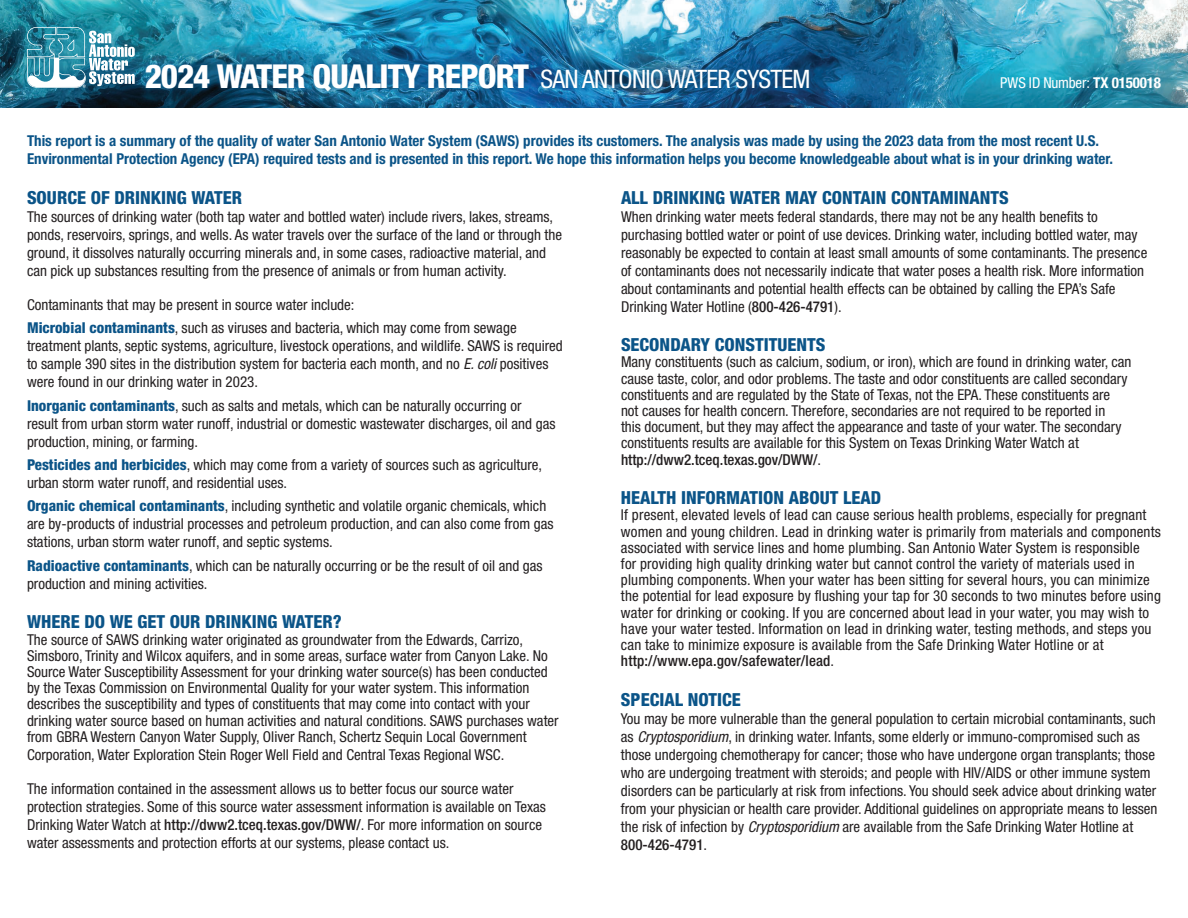
<style>
.page{position:relative;width:1188px;height:918px;background:#fff}
.page>*{position:absolute;margin:0;border:0;box-sizing:border-box;transform-origin:0 0}
.t1{font:800 condensed 33px "Helvetica Neue LT Std";letter-spacing:-.03em;color:#fff}
.t2{font:800 condensed 18px "Helvetica Neue LT Std";color:#0b5488}
.t3{font:condensed 15px/18px "Helvetica Neue LT Std";color:#231f20}
.t4{font:700 condensed 15px/18px "Helvetica Neue LT Std";color:#0b5488}
.t5{font:condensed 15px "Helvetica Neue LT Std";letter-spacing:-.01em;color:#fff}
.s1{font-weight:400;font-size:25.5px}
.s2{font-weight:700}
.s3{font-weight:800;color:#0b5488}
.s4{font-style:italic}
.s5{font-weight:500}
</style>
<div class="page">
<img style="left:0;top:0;width:1188px;height:108px">
<div style="left:8px;top:8px;width:145px;height:98px;background:#0b5488;opacity:.5"></div>
<svg style="left:27px;top:27px;width:108px;height:61px"></svg>
<div style="left:140px;top:58px;width:675px;height:38px;background:#0b5488;opacity:.75"></div>
<h1 class="t1" style="left:145px;top:56px;width:667px">2024 WATER QUALITY REPORT <span class="s1">SAN ANTONIO WATER SYSTEM</span></h1>
<p class="t5" style="left:1000px;top:74px;width:162px">PWS ID Number: <span class="s2">TX 0150018</span></p>
<p class="t4" style="left:27px;top:131px;width:1088px">This report is a summary of the quality of water San Antonio Water System (SAWS) provides its customers. The analysis was made by using the 2023 data from the most recent U.S.<br>Environmental Protection Agency (EPA) required tests and is presented in this report. We hope this information helps you become knowledgeable about what is in your drinking water.</p>
<p class="t2" style="left:27px;top:186px;width:217px">SOURCE OF DRINKING WATER</p>
<p class="t3" style="left:27px;top:207px;width:537px">The sources of drinking water (both tap water and bottled water) include rivers, lakes, streams, ponds, reservoirs, springs, and wells. As water travels over the surface of the land or through the ground, it dissolves naturally occurring minerals and, in some cases, radioactive material, and can pick up substances resulting from the presence of animals or from human activity.</p>
<p class="t3" style="left:27px;top:293px;width:491px;line-height:23.4px">Contaminants that may be present in source water include:<br><span class="s3">Microbial contaminants</span>, such as viruses and bacteria, which may come from sewage</p>
<p class="t3" style="left:27px;top:337px;width:537px">treatment plants, septic systems, agriculture, livestock operations, and wildlife. SAWS is required to sample 390 sites in the distribution system for bacteria each month, and no <span class="s4">E. coli</span> positives were found in our drinking water in 2023.</p>
<p class="t3" style="left:27px;top:396px;width:530px"><span class="s3">Inorganic contaminants</span>, such as salts and metals, which can be naturally occurring or result from urban storm water runoff, industrial or domestic wastewater discharges, oil and gas production, mining, or farming.</p>
<p class="t3" style="left:27px;top:456px;width:517px"><span class="s3">Pesticides and herbicides</span>, which may come from a variety of sources such as agriculture, urban storm water runoff, and residential uses.</p>
<p class="t3" style="left:27px;top:497px;width:528px"><span class="s3">Organic chemical contaminants</span>, including synthetic and volatile organic chemicals, which are by-products of industrial processes and petroleum production, and can also come from gas stations, urban storm water runoff, and septic systems.</p>
<p class="t3" style="left:27px;top:556px;width:517px"><span class="s3">Radioactive contaminants</span>, which can be naturally occurring or be the result of oil and gas production and mining activities.</p>
<p class="t2" style="left:27px;top:611px;width:316px">WHERE DO WE GET OUR DRINKING WATER?</p>
<p class="t3" style="left:27px;top:631px;width:533px;line-height:16.2px">The source of SAWS drinking water originated as groundwater from the Edwards, Carrizo, Simsboro, Trinity and Wilcox aquifers, and in some areas, surface water from Canyon Lake. No Source Water Susceptibility Assessment for your drinking water source(s) has been conducted by the Texas Commission on Environmental Quality for your water system. This information describes the susceptibility and types of constituents that may come into contact with your drinking water source based on human activities and natural conditions. SAWS purchases water from GBRA Western Canyon Water Supply, Oliver Ranch, Schertz Sequin Local Government</p>
<p class="t3" style="left:27px;top:745px;width:479px">Corporation, Water Exploration Stein Roger Well Field and Central Texas Regional WSC.</p>
<p class="t3" style="left:27px;top:780px;width:521px">The information contained in the assessment allows us to better focus our source water protection strategies. Some of this source water assessment information is available on Texas Drinking Water Watch at <span class="s5">http://dww2.tceq.texas.gov/DWW/</span>. For more information on source water assessments and protection efforts at our systems, please contact us.</p>
<p class="t2" style="left:621px;top:186px;width:389px">ALL DRINKING WATER MAY CONTAIN CONTAMINANTS</p>
<p class="t3" style="left:621px;top:207px;width:528px">When drinking water meets federal standards, there may not be any health benefits to purchasing bottled water or point of use devices. Drinking water, including bottled water, may reasonably be expected to contain at least small amounts of some contaminants. The presence of contaminants does not necessarily indicate that water poses a health risk. More information about contaminants and potential health effects can be obtained by calling the EPA’s Safe Drinking Water Hotline (<span class="s5">800-426-4791</span>).</p>
<p class="t2" style="left:621px;top:334px;width:206px">SECONDARY CONSTITUENTS</p>
<p class="t3" style="left:621px;top:354px;width:512px;line-height:16.2px">Many constituents (such as calcium, sodium, or iron), which are found in drinking water, can cause taste, color, and odor problems. The taste and odor constituents are called secondary constituents and are regulated by the State of Texas, not the EPA. These constituents are not causes for health concern. Therefore, secondaries are not required to be reported in<br>this document, but they may affect the appearance and taste of your water. The secondary constituents results are available for this System on Texas Drinking Water Watch at <span class="s5">http://dww2.tceq.texas.gov/DWW/</span>.</p>
<p class="t2" style="left:621px;top:487px;width:262px">HEALTH INFORMATION ABOUT LEAD</p>
<p class="t3" style="left:621px;top:507px;width:542px;line-height:16.2px">If present, elevated levels of lead can cause serious health problems, especially for pregnant women and young children. Lead in drinking water is primarily from materials and components associated with service lines and home plumbing. San Antonio Water System is responsible<br>for providing high quality drinking water but cannot control the variety of materials used in plumbing components. When your water has been sitting for several hours, you can minimize the potential for lead exposure by flushing your tap for 30 seconds to two minutes before using water for drinking or cooking. If you are concerned about lead in your water, you may wish to have your water tested. Information on lead in drinking water, testing methods, and steps you can take to minimize exposure is available from the Safe Drinking Water Hotline or at <span class="s5">http://www.epa.gov/safewater/lead</span>.</p>
<p class="t2" style="left:621px;top:688px;width:121px">SPECIAL NOTICE</p>
<p class="t3" style="left:621px;top:709px;width:538px">You may be more vulnerable than the general population to certain microbial contaminants, such as <span class="s4">Cryptosporidium</span>, in drinking water. Infants, some elderly or immuno-compromised such as those undergoing chemotherapy for cancer; those who have undergone organ transplants; those who are undergoing treatment with steroids; and people with HIV/AIDS or other immune system disorders can be particularly at risk from infections. You should seek advice about drinking water from your physician or health care provider. Additional guidelines on appropriate means to lessen the risk of infection by <span class="s4">Cryptosporidium</span> are available from the Safe Drinking Water Hotline at <span class="s5">800-426-4791</span>.</p>
</div>
